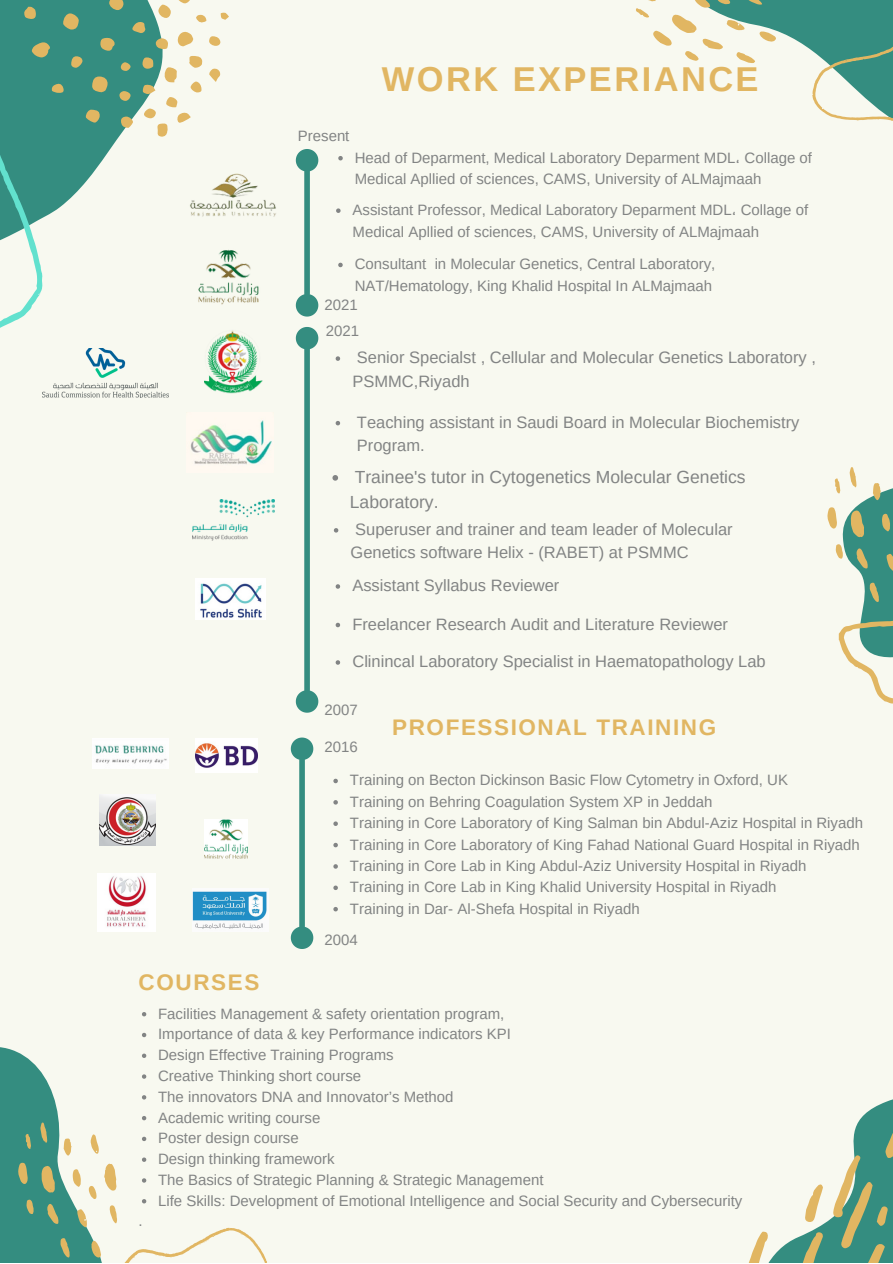
<style>
.page{position:relative;width:893px;height:1264px;background:#fff}
.page>*{position:absolute;margin:0;border:0;box-sizing:border-box;transform-origin:0 0}
.t1{font:700 34.5px "Arimo";letter-spacing:.07em;color:#e1b662}
.t2{font:700 22.5px "Arimo";letter-spacing:.07em;color:#e1b662}
.t3{font:17.55px/24.8px "Arimo";color:#828484}
.t4{font:16.5px/23.5px "Arimo";color:#828484}
.t5{font:15px/20.7px "Arimo";color:#828484}
.s1{font-family:"Noto Sans Arabic"}
</style>
<div class="page">
<div style="left:0;top:0;width:892px;height:1262px;background:#f8f9f0"></div>
<svg style="left:142px;top:1012px;width:4px;height:4px"></svg>
<svg style="left:0;top:0;width:207px;height:288px;fill:#348d80"></svg>
<svg style="left:749px;top:1099px;width:143px;height:163px"></svg>
<svg style="left:92px;top:76px;width:16px;height:16px"></svg>
<svg style="left:31px;top:42px;width:20px;height:15px"></svg>
<svg style="left:63px;top:13px;width:16px;height:17px"></svg>
<svg style="left:176px;top:31px;width:17px;height:16px"></svg>
<svg style="left:109px;top:0;width:15px;height:10px"></svg>
<svg style="left:100px;top:38px;width:15px;height:13px"></svg>
<svg style="left:86px;top:110px;width:14px;height:13px"></svg>
<svg style="left:24px;top:7px;width:12px;height:13px"></svg>
<svg style="left:156px;top:38px;width:12px;height:11px"></svg>
<svg style="left:131px;top:21px;width:14px;height:13px"></svg>
<svg style="left:121px;top:117px;width:12px;height:11px"></svg>
<svg style="left:71px;top:56px;width:11px;height:12px"></svg>
<svg style="left:209px;top:68px;width:12px;height:14px"></svg>
<svg style="left:52px;top:83px;width:12px;height:10px"></svg>
<svg style="left:142px;top:56px;width:60px;height:81px"></svg>
<svg style="left:209px;top:36px;width:11px;height:10px"></svg>
<svg style="left:119px;top:91px;width:12px;height:10px"></svg>
<div style="left:121px;top:62px;width:9px;height:9px;background:#e1b662;border-radius:4px"></div>
<svg style="left:158px;top:0;width:48px;height:24px"></svg>
<svg style="left:221px;top:13px;width:8px;height:7px"></svg>
<svg style="left:0;top:108px;width:42px;height:220px"></svg>
<svg style="left:0;top:1032px;width:267px;height:230px"></svg>
<svg style="left:827px;top:467px;width:65px;height:237px"></svg>
<svg style="left:636px;top:0;width:256px;height:121px"></svg>
<div style="left:304px;top:349px;width:6px;height:341px;background:#348d80"></div>
<svg style="left:295px;top:686px;width:24px;height:27px"></svg>
<img style="left:43px;top:348px;width:126px;height:50px">
<img style="left:204px;top:330px;width:58px;height:63px">
<img style="left:191px;top:420px;width:81px;height:44px">
<div style="left:299px;top:760px;width:6px;height:166px;background:#348d80"></div>
<svg style="left:290px;top:737px;width:24px;height:27px"></svg>
<svg style="left:290px;top:922px;width:24px;height:27px"></svg>
<img style="left:192px;top:499px;width:82px;height:41px">
<img style="left:195px;top:578px;width:70px;height:41px">
<img style="left:195px;top:738px;width:62px;height:34px">
<img style="left:98px;top:874px;width:57px;height:57px">
<img style="left:193px;top:888px;width:75px;height:43px">
<img style="left:99px;top:797px;width:56px;height:48px">
<img style="left:93px;top:738px;width:75px;height:30px">
<img style="left:204px;top:819px;width:44px;height:39px">
<div style="left:304px;top:171px;width:6px;height:123px;background:#348d80"></div>
<svg style="left:295px;top:149px;width:24px;height:26px"></svg>
<svg style="left:295px;top:290px;width:24px;height:63px"></svg>
<img style="left:177px;top:234px;width:82px;height:71px">
<img style="left:186px;top:149px;width:90px;height:93px">
<svg style="left:334px;top:528px;width:4px;height:4px"></svg>
<svg style="left:335px;top:584px;width:5px;height:4px"></svg>
<svg style="left:332px;top:475px;width:6px;height:5px"></svg>
<svg style="left:335px;top:421px;width:5px;height:4px"></svg>
<svg style="left:335px;top:356px;width:5px;height:5px"></svg>
<svg style="left:335px;top:622px;width:5px;height:5px"></svg>
<svg style="left:333px;top:778px;width:5px;height:5px"></svg>
<svg style="left:333px;top:800px;width:5px;height:4px"></svg>
<svg style="left:333px;top:821px;width:5px;height:5px"></svg>
<svg style="left:333px;top:842px;width:5px;height:5px"></svg>
<svg style="left:333px;top:864px;width:5px;height:4px"></svg>
<svg style="left:333px;top:885px;width:5px;height:5px"></svg>
<svg style="left:333px;top:907px;width:5px;height:4px"></svg>
<svg style="left:335px;top:660px;width:5px;height:4px"></svg>
<svg style="left:336px;top:208px;width:4px;height:5px"></svg>
<svg style="left:338px;top:263px;width:5px;height:4px"></svg>
<svg style="left:338px;top:156px;width:5px;height:4px"></svg>
<p class="t5" style="left:298px;top:126px;width:53px">Present</p>
<h1 class="t1" style="left:382px;top:59px;width:378px">WORK EXPERIANCE</h1>
<p class="t5" style="left:355px;top:147px;width:459px;line-height:21.3px">Head of Deparment, Medical Laboratory Deparment MDL<span class="s1">،</span> Collage of<br>Medical Apllied of sciences, CAMS, University of ALMajmaah</p>
<p class="t5" style="left:352px;top:199px;width:457px;line-height:21.3px">Assistant Professor, Medical Laboratory Deparment MDL<span class="s1">،</span> Collage of<br>Medical Apllied of sciences, CAMS, University of ALMajmaah</p>
<p class="t5" style="left:354px;top:253px;width:362px;line-height:21.3px">Consultant in Molecular Genetics, Central Laboratory,<br>NAT/Hematology, King Khalid Hospital In ALMajmaah</p>
<p class="t5" style="left:324px;top:292px;width:36px;line-height:25.5px">2021<br>2021</p>
<p class="t4" style="left:352px;top:345px;width:465px">Senior Specialst , Cellular and Molecular Genetics Laboratory ,<br>PSMMC,Riyadh</p>
<p class="t4" style="left:357px;top:410px;width:444px">Teaching assistant in Saudi Board in Molecular Biochemistry<br>Program.</p>
<p class="t3" style="left:350px;top:464px;width:397px">Trainee's tutor in Cytogenetics Molecular Genetics<br>Laboratory.</p>
<p class="t4" style="left:350px;top:517px;width:383px">Superuser and trainer and team leader of Molecular<br>Genetics software Helix - (RABET) at PSMMC</p>
<p class="t4" style="left:352px;top:573px;width:208px">Assistant Syllabus Reviewer</p>
<p class="t4" style="left:352px;top:612px;width:377px">Freelancer Research Audit and Literature Reviewer</p>
<p class="t4" style="left:352px;top:649px;width:415px">Clinincal Laboratory Specialist in Haematopathology Lab</p>
<p class="t5" style="left:324px;top:699px;width:35px">2007</p>
<p class="t5" style="left:324px;top:736px;width:35px">2016</p>
<h2 class="t2" style="left:392px;top:714px;width:325px">PROFESSIONAL TRAINING</h2>
<p class="t5" style="left:350px;top:769px;width:514px;line-height:21.3px">Training on Becton Dickinson Basic Flow Cytometry in Oxford, UK<br>Training on Behring Coagulation System XP in Jeddah<br>Training in Core Laboratory of King Salman bin Abdul-Aziz Hospital in Riyadh Training in Core Laboratory of King Fahad National Guard Hospital in Riyadh Training in Core Lab in King Abdul-Aziz University Hospital in Riyadh Training in Core Lab in King Khalid University Hospital in Riyadh<br>Training in Dar- Al-Shefa Hospital in Riyadh</p>
<h2 class="t2" style="left:139px;top:970px;width:122px">COURSES</h2>
<p class="t5" style="left:324px;top:929px;width:35px">2004</p>
<p class="t5" style="left:139px;top:1210px;width:6px">.</p>
<p class="t5" style="left:158px;top:1003px;width:585px">Facilities Management &amp; safety orientation program,<br>Importance of data &amp; key Performance indicators KPI<br>Design Effective Training Programs<br>Creative Thinking short course<br>The innovators DNA and Innovator’s Method<br>Academic writing course<br>Poster design course<br>Design thinking framework<br>The Basics of Strategic Planning &amp; Strategic Management<br>Life Skills: Development of Emotional Intelligence and Social Security and Cybersecurity</p>
</div>
